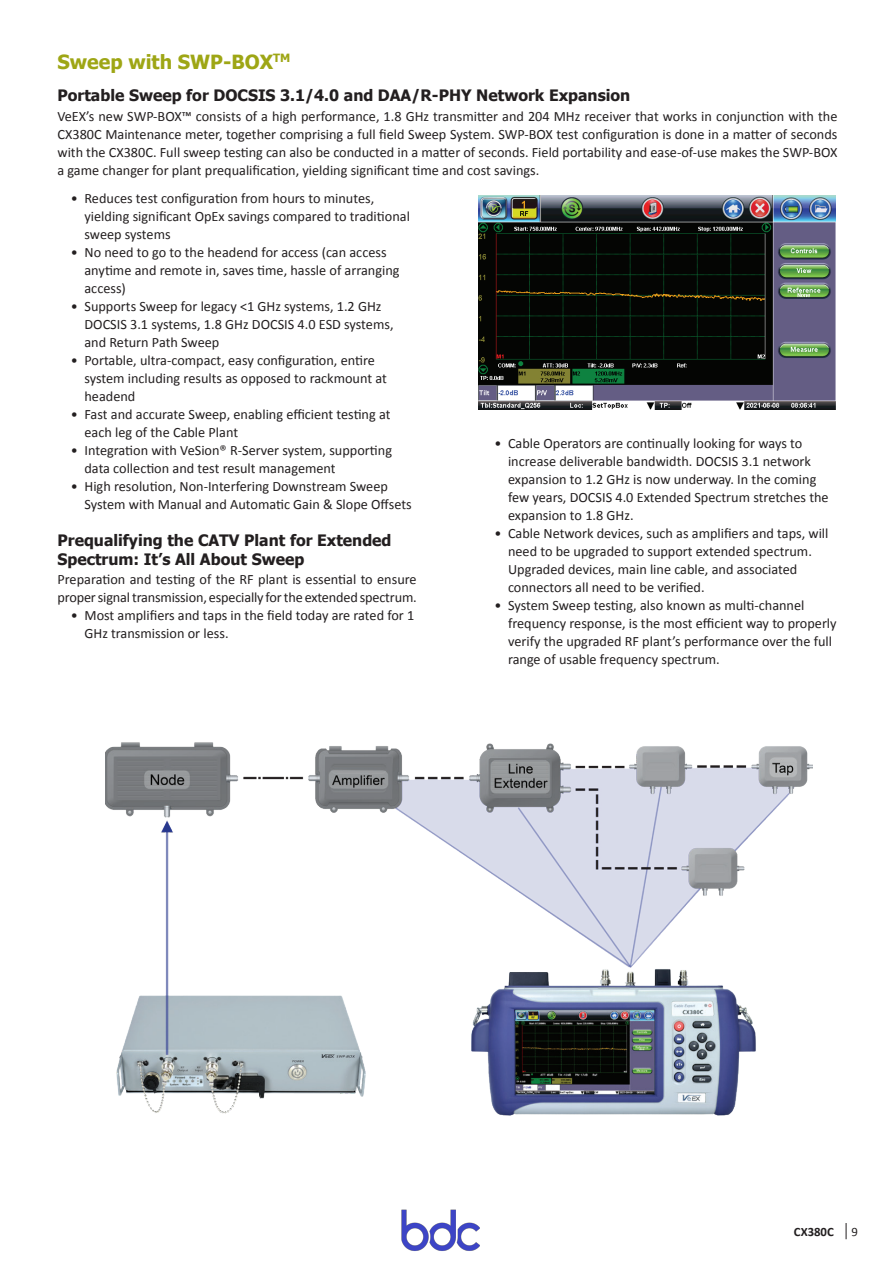
<style>
.page{position:relative;width:893px;height:1263px;background:#fff}
.page>*{position:absolute;margin:0;border:0;box-sizing:border-box;transform-origin:0 0}
.t1{font:700 19.5px "Tahoma";color:#9ea615}
.t2{font:700 15.75px/18.9px "Tahoma";color:#231f20}
.t3{font:14.25px/18px "Calibri";color:#231f20}
.t4{font:700 12.75px "Calibri";color:#231f20}
.t5{font:12.75px "Calibri";color:#231f20}
</style>
<div class="page">
<svg style="left:846px;top:1223px;width:1px;height:16px"></svg>
<img style="left:105px;top:742px;width:707px;height:374px">
<img style="left:479px;top:196px;width:356px;height:213px">
<img style="left:401px;top:1209px;width:79px;height:42px">
<h1 class="t1" style="left:57px;top:48px;width:234px">Sweep with SWP-BOX<sup>TM</sup></h1>
<p class="t2" style="left:57px;top:85px;width:574px">Portable Sweep for DOCSIS 3.1/4.0 and DAA/R-PHY Network Expansion</p>
<p class="t3" style="left:57px;top:107px;width:781px;text-align:justify">VeEX’s new SWP-BOX™ consists of a high performance, 1.8 GHz transmitter and 204 MHz receiver that works in conjunction with the CX380C Maintenance meter, together comprising a full field Sweep System. SWP-BOX test configuration is done in a matter of seconds with the CX380C. Full sweep testing can also be conducted in a matter of seconds. Field portability and ease-of-use makes the SWP-BOX a game changer for plant prequalification, yielding significant time and cost savings.</p>
<p class="t3" style="left:84px;top:189px;width:327px;text-indent:-13px">• Reduces test configuration from hours to minutes, yielding significant OpEx savings compared to traditional sweep systems</p>
<p class="t3" style="left:84px;top:243px;width:317px;text-indent:-13px">• No need to go to the headend for access (can access anytime and remote in, saves time, hassle of arranging access)</p>
<p class="t3" style="left:84px;top:297px;width:311px;text-indent:-13px">• Supports Sweep for legacy &lt;1 GHz systems, 1.2 GHz<br>DOCSIS 3.1 systems, 1.8 GHz DOCSIS 4.0 ESD systems, and Return Path Sweep</p>
<p class="t3" style="left:84px;top:351px;width:304px;text-indent:-13px">• Portable, ultra-compact, easy configuration, entire system including results as opposed to rackmount at headend</p>
<p class="t3" style="left:84px;top:405px;width:308px;text-indent:-13px">• Fast and accurate Sweep, enabling efficient testing at each leg of the Cable Plant</p>
<p class="t3" style="left:84px;top:441px;width:309px;text-indent:-13px">• Integration with VeSion® R-Server system, supporting data collection and test result management</p>
<p class="t3" style="left:84px;top:477px;width:329px;text-indent:-13px">• High resolution, Non-Interfering Downstream Sweep<br>System with Manual and Automatic Gain &amp; Slope Offsets</p>
<p class="t2" style="left:57px;top:530px;width:336px">Prequalifying the CATV Plant for Extended<br>Spectrum: It’s All About Sweep</p>
<p class="t3" style="left:57px;top:571px;width:361px">Preparation and testing of the RF plant is essential to ensure proper signal transmission, especially for the extended spectrum.</p>
<p class="t3" style="left:84px;top:607px;width:331px;text-indent:-13px">• Most amplifiers and taps in the field today are rated for 1<br>GHz transmission or less.</p>
<p class="t3" style="left:508px;top:434px;width:322px;text-indent:-13px">• Cable Operators are continually looking for ways to increase deliverable bandwidth. DOCSIS 3.1 network expansion to 1.2 GHz is now underway. In the coming few years, DOCSIS 4.0 Extended Spectrum stretches the expansion to 1.8 GHz.</p>
<p class="t3" style="left:508px;top:524px;width:322px;text-indent:-13px">• Cable Network devices, such as amplifiers and taps, will need to be upgraded to support extended spectrum.<br>Upgraded devices, main line cable, and associated connectors all need to be verified.</p>
<p class="t3" style="left:508px;top:596px;width:330px;text-indent:-13px">• System Sweep testing, also known as multi-channel frequency response, is the most efficient way to properly verify the upgraded RF plant’s performance over the full range of usable frequency spectrum.</p>
<p class="t4" style="left:794px;top:1223px;width:41px">CX380C</p>
<p class="t5" style="left:851px;top:1223px;width:8px">9</p>
</div>
